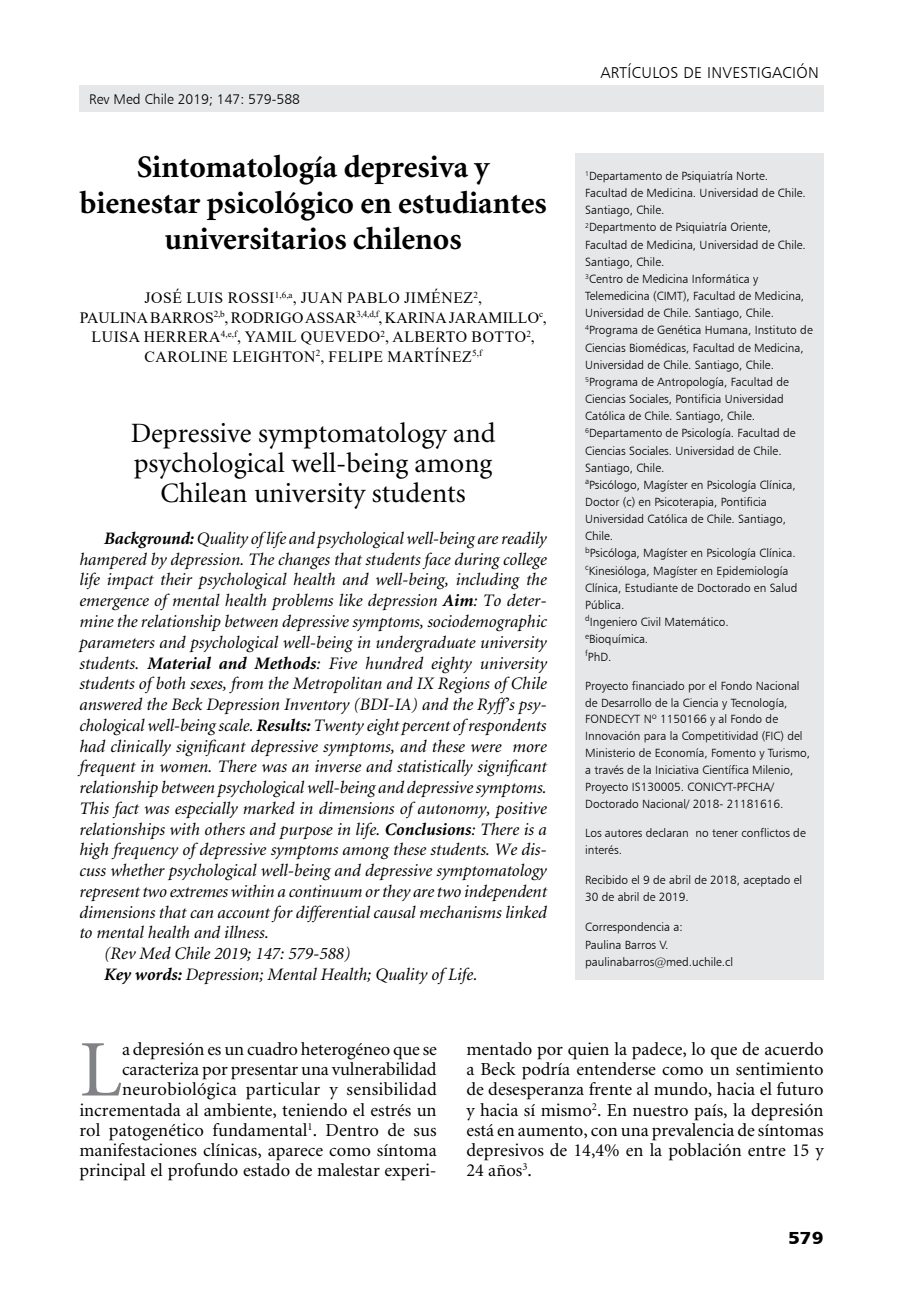
<style>
.page{position:relative;width:918px;height:1315px;background:#fff}
.page>*{position:absolute;margin:0;border:0;box-sizing:border-box;transform-origin:0 0}
.t1{font:80.33px "Minion";color:#808285}
.t2{font:700 31.5px/35.7px "Minion";color:#000;text-align:center}
.t3{font:28px/30.4px "Minion";color:#000;text-align:center}
.t4{font:18.38px/20.1px "Minion";color:#000;text-align:right}
.t5{font:italic 17.5px "Minion";color:#000}
.t6{font:17.5px "Humanist 777 BT Black B";color:#000;scale:1.1 1}
.t7{font:15.75px/19.6px "Times New Roman";letter-spacing:.035em;color:#000}
.t8{font:15.75px "Times New Roman";letter-spacing:.01em;color:#000}
.t9{font:15.75px "Humanist 777 BT Light B";letter-spacing:.02em;color:#000}
.t10{font:14px "Humanist 777 BT Light B";color:#000}
.t11{font:11.9px/17.2px "Humanist 777 BT Light B";color:#000}
.s1{font-weight:700}
</style>
<div class="page">
<div style="left:79px;top:85px;width:744px;height:26px;background:#e6e7e8"></div>
<div style="left:575px;top:154px;width:248px;height:826px;background:#e6e7e8"></div>
<p class="t10" style="left:89px;top:90px;width:212px">Rev Med Chile 2019; 147: 579-588</p>
<h2 class="t2" style="left:79px;top:150px;width:469px">Sintomatología depresiva y bienestar psicológico en estudiantes universitarios chilenos</h2>
<h3 class="t7" style="left:144px;top:287px;width:339px">JOSÉ LUIS ROSSI<sup>1,6,A</sup>, JUAN PABLO JIMÉNEZ<sup>2</sup>,</h3>
<h3 class="t8" style="left:80px;top:306px;width:469px">PAULINA BARROS<sup>2,B</sup>, RODRIGO ASSAR<sup>3,4,D,F</sup>, KARINA JARAMILLO<sup>C</sup>,</h3>
<h3 class="t7" style="left:92px;top:326px;width:313px">LUISA HERRERA<sup>4,E,F</sup>, YAMIL QUEVEDO<sup>2</sup>, ALB</h3>
<h3 class="t7" style="left:144px;top:326px;width:392px;text-indent:281px">ERTO BOTTO<sup>2</sup>,<br>CAROLINE LEIGHTON<sup>2</sup>, FELIPE MARTÍNEZ <sup>5,F</sup></h3>
<h3 class="t3" style="left:131px;top:418px;width:366px">Depressive symptomatology and psychological well-being among<br>Chilean university students</h3>
<h3 class="t5" style="left:104px;top:530px;width:444px"><span class="s1">Background:</span> Quality of life and psychological well-being are readily</h3>
<h3 class="t5" style="left:79px;top:550px;width:469px">hampered by depression. The changes that students face during college</h3>
<h3 class="t5" style="left:79px;top:571px;width:469px">life impact their psychological health and well-being, including the</h3>
<h3 class="t5" style="left:79px;top:592px;width:469px">emergence of mental health problems like depression <span class="s1">Aim</span>: To deter-</h3>
<h3 class="t5" style="left:79px;top:613px;width:469px">mine the relationship between depressive symptoms, sociodemographic</h3>
<h3 class="t5" style="left:79px;top:633px;width:469px">parameters and psychological well-being in undergraduate university</h3>
<h3 class="t5" style="left:79px;top:654px;width:469px">students. <span class="s1">Material and Methods</span>: Five hundred eighty university</h3>
<h3 class="t5" style="left:79px;top:675px;width:469px">students of both sexes, from the Metropolitan and IX Regions of Chile</h3>
<h3 class="t5" style="left:79px;top:696px;width:469px">answered the Beck Depression Inventory (BDI-IA) and the Ryff’s psy-</h3>
<h3 class="t5" style="left:79px;top:716px;width:468px">chological well-being scale. <span class="s1">Results:</span> Twenty eight percent of respondents</h3>
<h3 class="t5" style="left:79px;top:737px;width:469px">had clinically significant depressive symptoms, and these were more</h3>
<h3 class="t5" style="left:79px;top:758px;width:469px">frequent in women. There was an inverse and statistically significant</h3>
<h3 class="t5" style="left:79px;top:779px;width:469px">relationship between psychological well-being and depressive symptoms.</h3>
<h3 class="t5" style="left:79px;top:799px;width:469px">This fact was especially marked in dimensions of autonomy, positive</h3>
<h3 class="t5" style="left:79px;top:820px;width:469px">relationships with others and purpose in life. <span class="s1">Conclusions</span>: There is a</h3>
<h3 class="t5" style="left:79px;top:841px;width:469px">high frequency of depressive symptoms among these students. We dis-</h3>
<h3 class="t5" style="left:79px;top:862px;width:469px">cuss whether psychological well-being and depressive symptomatology</h3>
<h3 class="t5" style="left:79px;top:882px;width:469px">represent two extremes within a continuum or they are two independent</h3>
<h3 class="t5" style="left:79px;top:903px;width:469px">dimensions that can account for differential causal mechanisms linked</h3>
<h3 class="t5" style="left:79px;top:924px;width:191px">to mental health and illness.</h3>
<h3 class="t5" style="left:104px;top:945px;width:248px">(Rev Med Chile 2019; 147: 579-588)</h3>
<h3 class="t5" style="left:104px;top:965px;width:375px"><span class="s1">Key words:</span> Depression; Mental Health; Quality of Life.</h3>
<h3 class="t9" style="left:600px;top:63px;width:220px">ARTÍCULOS DE INVESTIGACIÓN</h3>
<p class="t11" style="left:585px;top:167px;width:229px"><sup>1</sup>Departamento de Psiquiatría Norte.<br>Facultad de Medicina. Universidad de Chile.<br>Santiago, Chile.<br><sup>2</sup>Departmento de Psiquiatría Oriente, Facultad de Medicina, Universidad de Chile.<br>Santiago, Chile.<br><sup>3</sup>Centro de Medicina Informática y Telemedicina (CIMT), Facultad de Medicina, Universidad de Chile. Santiago, Chile.<br><sup>4</sup>Programa de Genética Humana, Instituto de Ciencias Biomédicas, Facultad de Medicina, Universidad de Chile. Santiago, Chile.<br><sup>5</sup>Programa de Antropología, Facultad de Ciencias Sociales, Pontificia Universidad Católica de Chile. Santiago, Chile.<br><sup>6</sup>Departamento de Psicología. Facultad de Ciencias Sociales. Universidad de Chile.<br>Santiago, Chile.<br><sup>a</sup>Psicólogo, Magíster en Psicología Clínica, Doctor (c) en Psicoterapia, Pontificia Universidad Católica de Chile. Santiago, Chile.<br><sup>b</sup>Psicóloga, Magíster en Psicología Clínica. <sup>c</sup>Kinesióloga, Magíster en Epidemiología Clínica, Estudiante de Doctorado en Salud Pública.<br><sup>d</sup>Ingeniero Civil Matemático.<br><sup>e</sup>Bioquímica.<br><sup>f</sup>PhD.</p>
<p class="t11" style="left:585px;top:677px;width:227px">Proyecto financiado por el Fondo Nacional de Desarrollo de la Ciencia y Tecnología, FONDECYT Nº 1150166 y al Fondo de Innovación para la Competitividad (FIC) del Ministerio de Economía, Fomento y Turismo, a través de la Iniciativa Científica Milenio, Proyecto IS130005. CONICYT-PFCHA/ Doctorado Nacional/ 2018- 21181616.</p>
<p class="t11" style="left:585px;top:824px;width:222px">Los autores declaran no tener conflictos de interés.</p>
<p class="t11" style="left:585px;top:870px;width:219px">Recibido el 9 de abril de 2018, aceptado el<br>30 de abril de 2019.</p>
<p class="t11" style="left:585px;top:918px;width:149px">Correspondencia a:<br>Paulina Barros V. paulinabarros@med.uchile.cl</p>
<p class="t4" style="left:79px;top:1040px;width:359px">a depresión es un cuadro heterogéneo que se caracteriza por presentar una vulnerabilidad neurobiológica particular y sensibilidad incrementada al ambiente, teniendo el estrés un rol patogenético fundamental<sup>1</sup>. Dentro de sus manifestaciones clínicas, aparece como síntoma principal el profundo estado de malestar experi-</p>
<p class="t4" style="left:466px;top:1040px;width:359px;text-align:justify">mentado por quien la padece, lo que de acuerdo a Beck podría entenderse como un sentimiento de desesperanza frente al mundo, hacia el futuro y hacia sí mismo<sup>2</sup>. En nuestro país, la depresión está en aumento, con una prevalencia de síntomas depresivos de 14,4% en la población entre 15 y 24 años<sup>3</sup>.</p>
<h1 class="t1" style="left:79px;top:1030px;width:44px">L</h1>
<h3 class="t6" style="left:788px;top:1226px;width:34px">579</h3>
</div>
